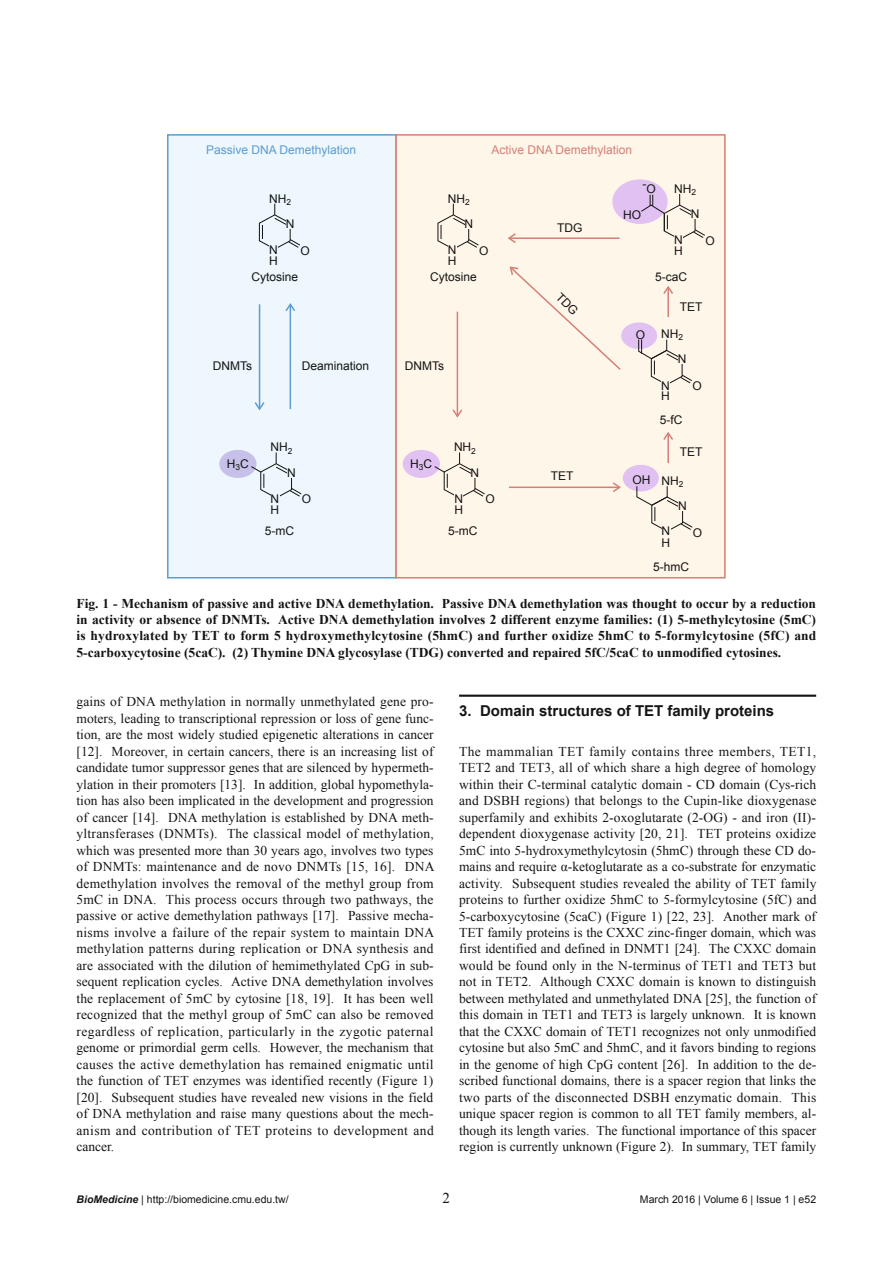
<style>
.page{position:relative;width:893px;height:1263px;background:#fff}
.page>*{position:absolute;margin:0;border:0;box-sizing:border-box;transform-origin:0 0}
.t1{font:700 15px "Arial";color:#131413}
.t2{font:15px "Times New Roman";color:#131413}
.t3{font:13.5px/16.5px "Times New Roman";color:#131413;text-align:justify}
.t4{font:700 13.5px/16.2px "Times New Roman";color:#131413;text-align:justify}
.t5{font:12px/11.4px "Arial";color:#131413}
.t6{font:12px "Arial";color:#5d9cd0}
.t7{font:12px "Arial";color:#d48076}
.t8{font:10.5px "Arial";color:#131413}
.s1{font-weight:700;font-style:italic}
</style>
<div class="page">
<hr style="left:459px;top:695px;width:357px;height:2px;background:#131413">
<div style="left:168px;top:135px;width:228px;height:443px;background:#edf7fd"></div>
<div style="left:167px;top:134px;width:230px;height:445px;border:2px solid #5d9cd0"></div>
<div style="left:396px;top:135px;width:329px;height:443px;background:#fff6ea"></div>
<div style="left:395px;top:134px;width:331px;height:445px;border:2px solid #d48076"></div>
<svg style="left:259px;top:204px;width:41px;height:44px"></svg>
<div style="left:286px;top:218px;width:9px;height:10px;background:#edf7fd"></div>
<div style="left:270px;top:244px;width:8px;height:11px;background:#edf7fd"></div>
<div style="left:219px;top:450px;width:37px;height:28px;background:#c7c0e8;border-radius:50%"></div>
<svg style="left:250px;top:453px;width:52px;height:44px"></svg>
<div style="left:288px;top:467px;width:8px;height:10px;background:#edf7fd"></div>
<div style="left:271px;top:493px;width:8px;height:10px;background:#edf7fd"></div>
<svg style="left:437px;top:204px;width:42px;height:44px"></svg>
<div style="left:465px;top:218px;width:8px;height:10px;background:#fff6ea"></div>
<div style="left:448px;top:244px;width:8px;height:11px;background:#fff6ea"></div>
<div style="left:612px;top:179px;width:56px;height:45px;background:#e0c1f1;border-radius:50%"></div>
<svg style="left:641px;top:194px;width:64px;height:44px"></svg>
<div style="left:691px;top:208px;width:8px;height:11px;background:#fff6ea"></div>
<div style="left:674px;top:234px;width:9px;height:11px;background:#fff6ea"></div>
<div style="left:621px;top:322px;width:36px;height:27px;background:#e0c1f1;border-radius:50%"></div>
<svg style="left:638px;top:339px;width:54px;height:45px"></svg>
<div style="left:678px;top:354px;width:9px;height:10px;background:#fff6ea"></div>
<div style="left:661px;top:380px;width:9px;height:10px;background:#fff6ea"></div>
<div style="left:623px;top:465px;width:36px;height:26px;background:#e0c1f1;border-radius:50%"></div>
<svg style="left:636px;top:485px;width:57px;height:45px"></svg>
<div style="left:679px;top:500px;width:8px;height:11px;background:#fff6ea"></div>
<div style="left:662px;top:526px;width:8px;height:11px;background:#fff6ea"></div>
<div style="left:403px;top:450px;width:37px;height:28px;background:#e0c1f1;border-radius:50%"></div>
<svg style="left:434px;top:453px;width:51px;height:44px"></svg>
<div style="left:471px;top:467px;width:8px;height:10px;background:#fff6ea"></div>
<div style="left:454px;top:493px;width:9px;height:10px;background:#fff6ea"></div>
<hr style="left:259px;top:304px;width:1px;height:105px;background:#5d9cd0">
<svg style="left:254px;top:401px;width:11px;height:10px"></svg>
<hr style="left:457px;top:312px;width:1px;height:104px;background:#d48076">
<svg style="left:452px;top:408px;width:11px;height:10px"></svg>
<hr style="left:509px;top:487px;width:111px;height:1px;background:#d48076">
<svg style="left:611px;top:482px;width:10px;height:10px"></svg>
<hr style="left:509px;top:237px;width:111px;height:2px;background:#d48076">
<svg style="left:507px;top:233px;width:10px;height:10px"></svg>
<hr style="left:667px;top:287px;width:2px;height:30px;background:#d48076">
<svg style="left:663px;top:286px;width:10px;height:10px"></svg>
<hr style="left:667px;top:433px;width:2px;height:30px;background:#d48076">
<svg style="left:663px;top:432px;width:10px;height:10px"></svg>
<hr style="left:290px;top:304px;width:1px;height:105px;background:#5d9cd0">
<svg style="left:285px;top:303px;width:11px;height:10px"></svg>
<svg style="left:509px;top:266px;width:113px;height:104px"></svg>
<p class="t6" style="left:206px;top:143px;width:151px">Passive DNA Demethylation</p>
<p class="t7" style="left:491px;top:143px;width:142px">Active DNA Demethylation</p>
<p class="t5" style="left:269px;top:193px;width:23px">NH<sub>2</sub></p>
<p class="t5" style="left:448px;top:193px;width:23px">NH<sub>2</sub></p>
<p class="t5" style="left:642px;top:180px;width:15px">-O</p>
<p class="t5" style="left:269px;top:244px;width:10px">N<br>H</p>
<p class="t5" style="left:286px;top:218px;width:10px">N</p>
<p class="t5" style="left:301px;top:245px;width:11px">O</p>
<p class="t5" style="left:448px;top:244px;width:10px">N<br>H</p>
<p class="t5" style="left:464px;top:218px;width:10px">N</p>
<p class="t5" style="left:479px;top:245px;width:11px">O</p>
<p class="t5" style="left:557px;top:222px;width:27px">TDG</p>
<p class="t5" style="left:623px;top:209px;width:19px">HO</p>
<p class="t5" style="left:674px;top:183px;width:23px">NH<sub>2</sub></p>
<p class="t5" style="left:674px;top:234px;width:10px">N<br>H</p>
<p class="t5" style="left:691px;top:208px;width:10px">N</p>
<p class="t5" style="left:705px;top:235px;width:11px">O</p>
<p class="t5" style="left:252px;top:271px;width:48px">Cytosine</p>
<p class="t5" style="left:430px;top:271px;width:48px">Cytosine</p>
<p class="t5" style="left:655px;top:271px;width:33px">5-caC</p>
<p class="t5" style="left:680px;top:301px;width:24px">TET</p>
<p class="t5" style="left:636px;top:329px;width:11px">O</p>
<p class="t5" style="left:661px;top:328px;width:23px">NH<sub>2</sub></p>
<p class="t5" style="left:213px;top:360px;width:41px">DNMTs</p>
<p class="t5" style="left:302px;top:360px;width:69px">Deamination</p>
<p class="t5" style="left:405px;top:360px;width:41px">DNMTs</p>
<p class="t5" style="left:227px;top:458px;width:23px">H<sub>3</sub>C</p>
<p class="t5" style="left:271px;top:442px;width:23px">NH<sub>2</sub></p>
<p class="t5" style="left:287px;top:467px;width:10px">N</p>
<p class="t5" style="left:410px;top:458px;width:23px">H<sub>3</sub>C</p>
<p class="t5" style="left:454px;top:442px;width:23px">NH<sub>2</sub></p>
<p class="t5" style="left:471px;top:467px;width:10px">N</p>
<p class="t5" style="left:271px;top:493px;width:10px">N<br>H</p>
<p class="t5" style="left:265px;top:525px;width:31px">5-mC</p>
<p class="t5" style="left:302px;top:494px;width:11px">O</p>
<p class="t5" style="left:454px;top:493px;width:10px">N<br>H</p>
<p class="t5" style="left:448px;top:525px;width:31px">5-mC</p>
<p class="t5" style="left:485px;top:494px;width:11px">O</p>
<p class="t5" style="left:551px;top:470px;width:24px">TET</p>
<p class="t5" style="left:661px;top:380px;width:10px;line-height:10.5px">N<br>H</p>
<p class="t5" style="left:678px;top:354px;width:10px">N</p>
<p class="t5" style="left:692px;top:380px;width:11px">O</p>
<p class="t5" style="left:660px;top:414px;width:24px">5-fC</p>
<p class="t5" style="left:680px;top:446px;width:24px">TET</p>
<p class="t5" style="left:632px;top:475px;width:53px">OH NH<sub>2</sub></p>
<p class="t5" style="left:661px;top:526px;width:10px">N<br>H</p>
<p class="t5" style="left:678px;top:500px;width:10px">N</p>
<p class="t5" style="left:693px;top:527px;width:11px">O</p>
<p class="t5" style="left:653px;top:561px;width:37px">5-hmC</p>
<p class="t4" style="left:77px;top:595px;width:741px">Fig. 1 - Mechanism of passive and active DNA demethylation. Passive DNA demethylation was thought to occur by a reduction in activity or absence of DNMTs. Active DNA demethylation involves 2 different enzyme families: (1) 5-methylcytosine (5mC) is hydroxylated by TET to form 5 hydroxymethylcytosine (5hmC) and further oxidize 5hmC to 5-formylcytosine (5fC) and 5-carboxycytosine (5caC). (2) Thymine DNA glycosylase (TDG) converted and repaired 5fC/5caC to unmodified cytosines.</p>
<p class="t3" style="left:77px;top:693px;width:359px">gains of DNA methylation in normally unmethylated gene pro&shy;moters, leading to transcriptional repression or loss of gene func&shy;tion, are the most widely studied epigenetic alterations in cancer [12]. Moreover, in certain cancers, there is an increasing list of candidate tumor suppressor genes that are silenced by hypermeth&shy;ylation in their promoters [13]. In addition, global hypomethyla&shy;tion has also been implicated in the development and progression of cancer [14]. DNA methylation is established by DNA meth&shy;yltransferases (DNMTs). The classical model of methylation, which was presented more than 30 years ago, involves two types of DNMTs: maintenance and de novo DNMTs [15, 16]. DNA demethylation involves the removal of the methyl group from 5mC in DNA. This process occurs through two pathways, the passive or active demethylation pathways [17]. Passive mecha&shy;nisms involve a failure of the repair system to maintain DNA methylation patterns during replication or DNA synthesis and are associated with the dilution of hemimethylated CpG in sub&shy;sequent replication cycles. Active DNA demethylation involves the replacement of 5mC by cytosine [18, 19]. It has been well recognized that the methyl group of 5mC can also be removed regardless of replication, particularly in the zygotic paternal genome or primordial germ cells. However, the mechanism that causes the active demethylation has remained enigmatic until the function of TET enzymes was identified recently (Figure 1) [20]. Subsequent studies have revealed new visions in the field of DNA methylation and raise many questions about the mech&shy;anism and contribution of TET proteins to development and cancer.</p>
<p class="t1" style="left:459px;top:702px;width:317px">3. Domain structures of TET family proteins</p>
<p class="t3" style="left:459px;top:743px;width:359px">The mammalian TET family contains three members, TET1, TET2 and TET3, all of which share a high degree of homology within their C-terminal catalytic domain - CD domain (Cys-rich and DSBH regions) that belongs to the Cupin-like dioxygenase superfamily and exhibits 2-oxoglutarate (2-OG) - and iron (II)- dependent dioxygenase activity [20, 21]. TET proteins oxidize 5mC into 5-hydroxymethylcytosin (5hmC) through these CD do&shy;mains and require α-ketoglutarate as a co-substrate for enzymatic activity. Subsequent studies revealed the ability of TET family proteins to further oxidize 5hmC to 5-formylcytosine (5fC) and 5-carboxycytosine (5caC) (Figure 1) [22, 23]. Another mark of TET family proteins is the CXXC zinc-finger domain, which was first identified and defined in DNMT1 [24]. The CXXC domain would be found only in the N-terminus of TET1 and TET3 but not in TET2. Although CXXC domain is known to distinguish between methylated and unmethylated DNA [25], the function of this domain in TET1 and TET3 is largely unknown. It is known that the CXXC domain of TET1 recognizes not only unmodified cytosine but also 5mC and 5hmC, and it favors binding to regions in the genome of high CpG content [26]. In addition to the de&shy;scribed functional domains, there is a spacer region that links the two parts of the disconnected DSBH enzymatic domain. This unique spacer region is common to all TET family members, al&shy;though its length varies. The functional importance of this spacer region is currently unknown (Figure 2). In summary, TET family</p>
<p class="t8" style="left:77px;top:1193px;width:214px"><span class="s1">BioMedicine</span> | http://biomedicine.cmu.edu.tw/</p>
<p class="t2" style="left:443px;top:1189px;width:9px">2</p>
<p class="t8" style="left:640px;top:1193px;width:178px">March 2016 | Volume 6 | Issue 1 | e52</p>
</div>
